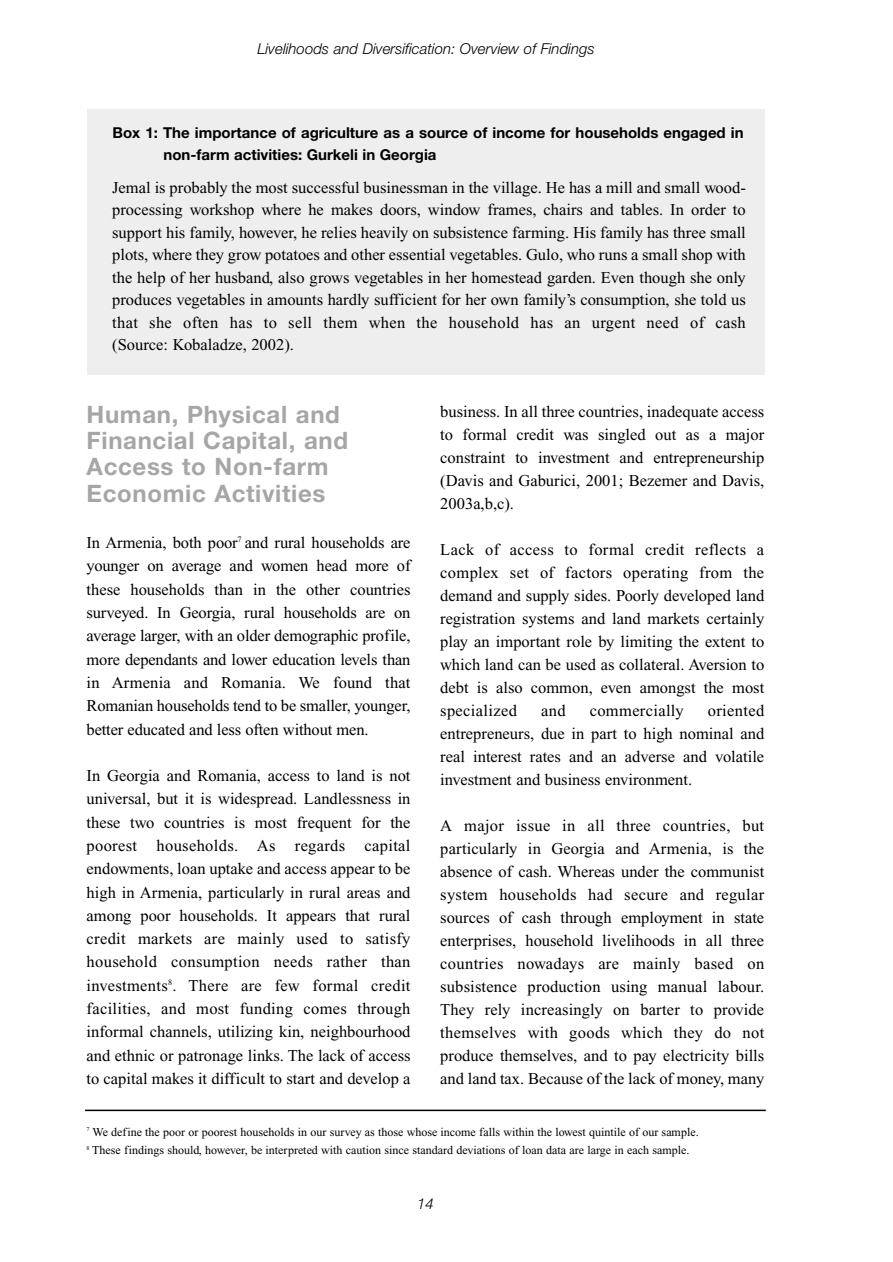
<style>
.page{position:relative;width:893px;height:1262px;background:#fff}
.page>*{position:absolute;margin:0;border:0;box-sizing:border-box;transform-origin:0 0}
.t1{font:700 24px/26.2px "Helvetica Neue";letter-spacing:.03em;color:#a6a6a6}
.t2{font:16.5px/23px "Times New Roman";color:#000;text-align:justify}
.t3{font:16.5px "Times New Roman";letter-spacing:.02em;color:#000}
.t4{font:700 15px/22.5px "Helvetica Neue";color:#000}
.t5{font:italic 300 15px "Helvetica Neue";color:#000}
.t6{font:12px/18.6px "Times New Roman";color:#000}
</style>
<div class="page">
<hr style="left:85px;top:1109px;width:680px;height:2px;background:#000">
<div style="left:87px;top:109px;width:678px;height:265px;background:#eee"></div>
<p class="t5" style="left:257px;top:43px;width:339px">Livelihoods and Diversification: Overview of Findings</p>
<p class="t4" style="left:163px;top:122px;width:581px;text-indent:-51px">Box 1: The importance of agriculture as a source of income for households engaged in non-farm activities: Gurkeli in Georgia</p>
<p class="t2" style="left:112px;top:177px;width:635px;line-height:22.5px">Jemal is probably the most successful businessman in the village. He has a mill and small wood&shy;processing workshop where he makes doors, window frames, chairs and tables. In order to support his family, however, he relies heavily on subsistence farming. His family has three small plots, where they grow potatoes and other essential vegetables. Gulo, who runs a small shop with the help of her husband, also grows vegetables in her homestead garden. Even though she only produces vegetables in amounts hardly sufficient for her own family’s consumption, she told us that she often has to sell them when the household has an urgent need of cash (Source: Kobaladze, 2002).</p>
<h1 class="t1" style="left:87px;top:403px;width:263px">Human, Physical and<br>Financial Capital, and<br>Access to Non-farm<br>Economic Activities</h1>
<p class="t2" style="left:87px;top:532px;width:325px">In Armenia, both poor<sup>7</sup> and rural households are younger on average and women head more of these households than in the other countries surveyed. In Georgia, rural households are on average larger, with an older demographic profile, more dependants and lower education levels than in Armenia and Romania. We found that Romanian households tend to be smaller, younger, better educated and less often without men.</p>
<p class="t2" style="left:87px;top:765px;width:325px">In Georgia and Romania, access to land is not universal, but it is widespread. Landlessness in these two countries is most frequent for the poorest households. As regards capital endowments, loan uptake and access appear to be high in Armenia, particularly in rural areas and among poor households. It appears that rural credit markets are mainly used to satisfy household consumption needs rather than investments<sup>8</sup>. There are few formal credit facilities, and most funding comes through informal channels, utilizing kin, neighbourhood and ethnic or patronage links. The lack of access to capital makes it difficult to start and develop a</p>
<p class="t2" style="left:440px;top:401px;width:325px">business. In all three countries, inadequate access to formal credit was singled out as a major constraint to investment and entrepreneurship (Davis and Gaburici, 2001; Bezemer and Davis, 2003a,b,c).</p>
<p class="t2" style="left:440px;top:539px;width:325px">Lack of access to formal credit reflects a complex set of factors operating from the demand and supply sides. Poorly developed land registration systems and land markets certainly play an important role by limiting the extent to which land can be used as collateral. Aversion to debt is also common, even amongst the most specialized</p>
<p class="t2" style="left:440px;top:700px;width:325px;text-indent:267px">oriented entrepreneurs, due in part to high nominal and real interest rates and an adverse and volatile investment and business environment.</p>
<p class="t2" style="left:440px;top:815px;width:325px">A major issue in all three countries, but particularly in Georgia and Armenia, is the absence of cash. Whereas under the communist system households had secure and regular sources of cash through employment in state enterprises, household livelihoods in all three countries nowadays are mainly based on subsistence production using manual labour.<br>They rely increasingly on barter to provide themselves with goods which they do not produce themselves, and to pay electricity bills and land tax. Because of the lack of money, many</p>
<p class="t2" style="left:541px;top:700px;width:26px">and</p>
<p class="t3" style="left:589px;top:704px;width:95px">commercially</p>
<p class="t6" style="left:87px;top:1123px;width:613px"><sup>7</sup> We define the poor or poorest households in our survey as those whose income falls within the lowest quintile of our sample.<br><sup>8</sup> These findings should, however, be interpreted with caution since standard deviations of loan data are large in each sample.</p>
<p class="t5" style="left:417px;top:1198px;width:18px">14</p>
</div>
